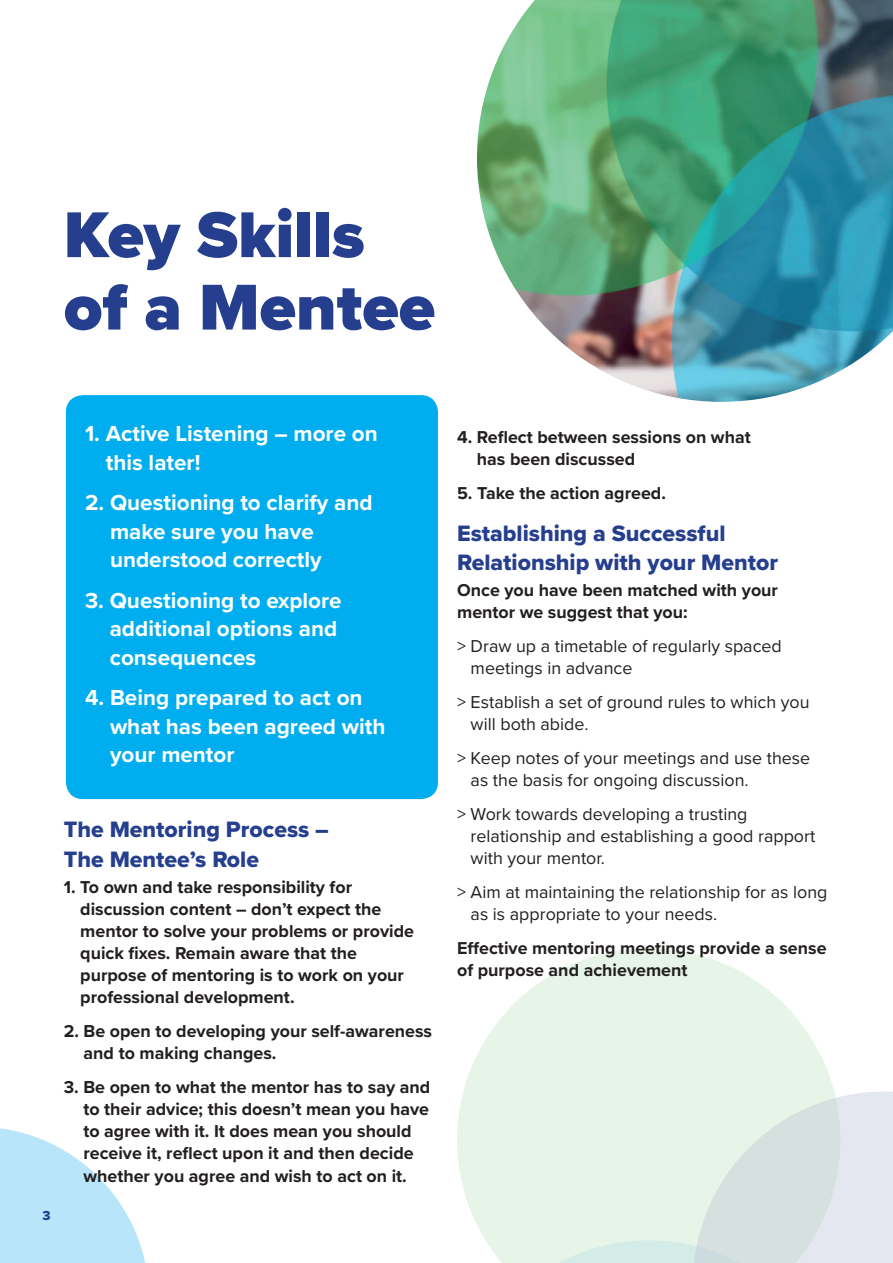
<style>
.page{position:relative;width:893px;height:1263px;background:#fff}
.page>*{position:absolute;margin:0;border:0;box-sizing:border-box;transform-origin:0 0}
.t1{font:900 67.05px/72.4px "Proxima Nova";color:#253f8e}
.t2{font:23.1px/29.4px "Proxima Nova Extrabld";color:#253f8e}
.t3{font:700 22.5px/28.5px "Proxima Nova";color:#fff}
.t4{font:700 17.85px/22px "Proxima Nova";color:#231f20}
.t5{font:17.85px/22px "Proxima Nova";color:#231f20}
.t6{font:13.5px "Proxima Nova Extrabld";color:#253f8e}
</style>
<div class="page">
<svg style="left:0;top:1128px;width:145px;height:135px"></svg>
<div style="left:840px;top:1091px;width:53px;height:172px;background:#e4e7f0"></div>
<svg style="left:457px;top:948px;width:383px;height:315px;background:#e7f2ea"></svg>
<img style="left:477px;top:0;width:416px;height:402px">
<div style="left:66px;top:395px;width:372px;height:404px;background:#00aeef;border-radius:17px"></div>
<h1 class="t1" style="left:64px;top:198px;width:373px">Key Skills of a Mentee</h1>
<p class="t3" style="left:106px;top:419px;width:274px;text-indent:-21px">1. Active Listening – more on this later!</p>
<p class="t3" style="left:110px;top:488px;width:264px;text-indent:-25px">2. Questioning to clarify and make sure you have understood correctly</p>
<p class="t3" style="left:110px;top:585px;width:233px;text-indent:-25px">3. Questioning to explore additional options and consequences</p>
<p class="t3" style="left:110px;top:683px;width:277px;text-indent:-25px">4. Being prepared to act on what has been agreed with your mentor</p>
<p class="t6" style="left:43px;top:1206px;width:10px">3</p>
<p class="t2" style="left:64px;top:815px;width:267px">The Mentoring Process –<br>The Mentee’s Role</p>
<p class="t4" style="left:80px;top:876px;width:335px;text-indent:-16px">1. To own and take responsibility for discussion content – don’t expect the mentor to solve your problems or provide quick fixes. Remain aware that the purpose of mentoring is to work on your professional development.</p>
<p class="t4" style="left:84px;top:1020px;width:350px;text-indent:-20px">2. Be open to developing your self-awareness and to making changes.</p>
<p class="t4" style="left:83px;top:1076px;width:348px;text-indent:-20px">3. Be open to what the mentor has to say and to their advice; this doesn’t mean you have to agree with it. It does mean you should receive it, reflect upon it and then decide whether you agree and wish to act on it.</p>
<p class="t4" style="left:477px;top:426px;width:275px;text-indent:-20px">4. Reflect between sessions on what has been discussed</p>
<p class="t4" style="left:457px;top:482px;width:210px">5. Take the action agreed.</p>
<p class="t2" style="left:457px;top:518px;width:322px">Establishing a Successful<br>Relationship with your Mentor</p>
<p class="t4" style="left:457px;top:579px;width:322px">Once you have been matched with your mentor we suggest that you:</p>
<p class="t5" style="left:471px;top:634px;width:313px;text-indent:-14px">&gt; Draw up a timetable of regularly spaced meetings in advance</p>
<p class="t5" style="left:471px;top:690px;width:340px;text-indent:-14px">&gt; Establish a set of ground rules to which you will both abide.</p>
<p class="t5" style="left:471px;top:746px;width:341px;text-indent:-14px">&gt; Keep notes of your meetings and use these as the basis for ongoing discussion.</p>
<p class="t5" style="left:471px;top:802px;width:346px;text-indent:-14px">&gt; Work towards developing a trusting relationship and establishing a good rapport with your mentor.</p>
<p class="t5" style="left:471px;top:880px;width:358px;text-indent:-14px">&gt; Aim at maintaining the relationship for as long as is appropriate to your needs.</p>
<p class="t4" style="left:457px;top:937px;width:371px">Effective mentoring meetings provide a sense of purpose and achievement</p>
</div>
